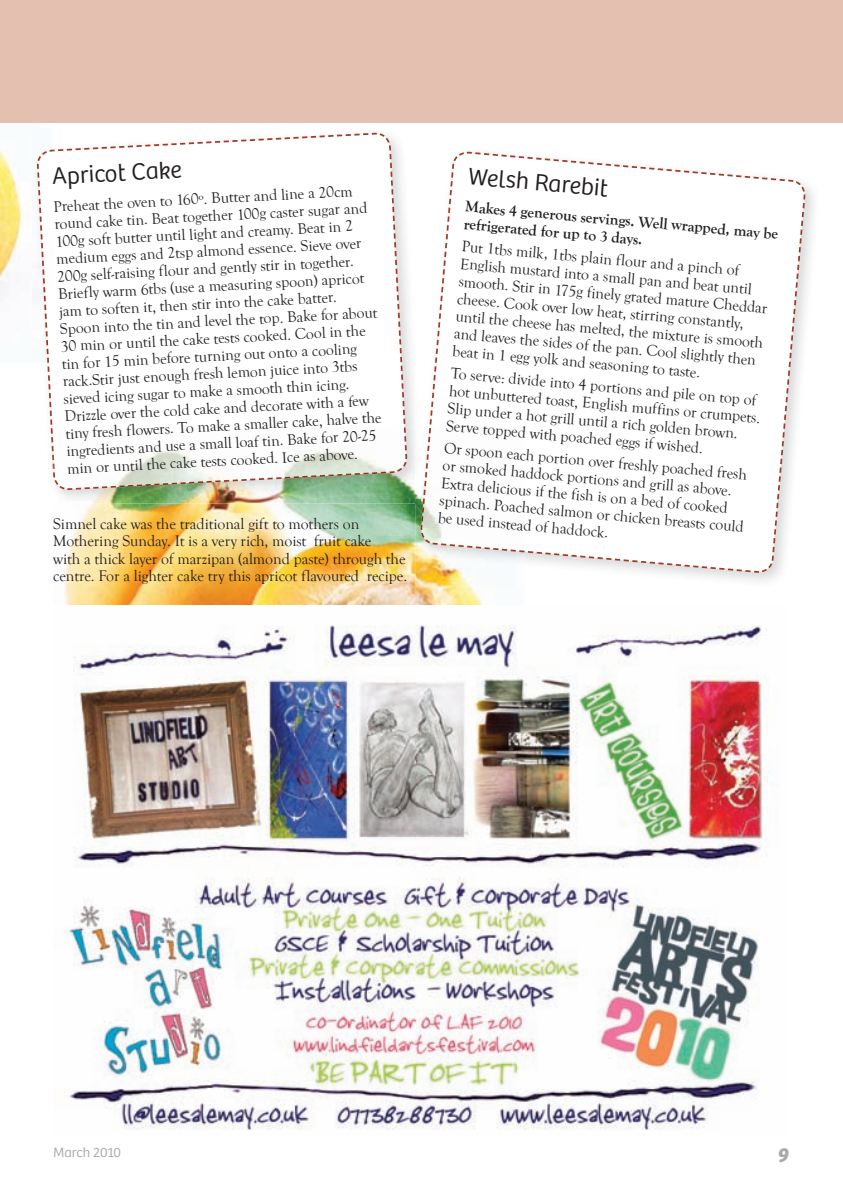
<style>
.page{position:relative;width:843px;height:1192px;background:#fff}
.page>*{position:absolute;margin:0;border:0;box-sizing:border-box;transform-origin:0 0}
.t1{font:300 24.5px "Bree";color:#231f20}
.t2{font:italic 700 21px "Bree";color:#a8a9ad}
.t3{font:15.75px/17.5px "Goudy Old Style T";letter-spacing:-.005em;color:#231f20}
.t4{font:700 15.75px/17.5px "Goudy Old Style T";color:#231f20}
.t5{font:300 14px "Bree";color:#a8a9ad}
</style>
<div class="page">
<img style="left:64px;top:503px;width:419px;height:102px">
<img style="left:65px;top:625px;width:704px;height:505px">
<img style="left:0;top:150px;width:24px;height:149px">
<div style="left:0;top:0;width:842px;height:123px;background:#e4c0b0"></div>
<img style="left:415px;top:503px;width:68px;height:83px">
<svg style="left:420px;top:152px;width:385px;height:421px"></svg>
<img style="left:54px;top:427px;width:366px;height:76px">
<img style="left:37px;top:172px;width:1px;height:182px">
<img style="left:76px;top:472px;width:310px;height:18px">
<svg style="left:38px;top:133px;width:368px;height:339px"></svg>
<img style="left:37px;top:150px;width:16px;height:19px">
<img style="left:389px;top:454px;width:18px;height:19px">
<img style="left:53px;top:472px;width:19px;height:18px">
<h1 class="t1" style="left:51px;top:162px;width:131px;rotate:-3deg">Apricot Cake</h1>
<p class="t3" style="left:53px;top:198px;width:324px;rotate:-3deg">Preheatthe oven to160º. Butter and line a 20cm round cake tin. Beattogether 100gcaster sugar and 100gsoftbutter untillightand creamy. Beatin 2 medium eggs and 2tsp almond essence. sieve over 200gself-raisingflour and gently stir in together.<br>Briefly warm 6tbs (use a measuringspoon) apricot jam tosoften it, then stir intothe cake batter. spoon intothe tin and levelthe top. Bake for about 30 min or untilthe cake tests cooked. Coolin the<br>ti n f or 1 5 m i n b e f or e tur ni ngoutontoa c ooli ng rack.stir justenough fresh lemon juice into3tbs sieved icingsugar tomake a smooth thin icing.<br>Drizzle over the cold cake and decorate with a few tiny fresh flowers. tomake a smaller cake, halve the ingredients and use a smallloaf tin. Bake for 20-25 min or untilthe cake tests cooked. Ice as above.</p>
<p class="t3" style="left:53px;top:515px;width:355px">simnel cake was the traditional gift to mothers on Mothering sunday. It is a very rich, moist fruit cake<br>with a thick layer of marzipan (almond paste) through the centre. For a lighter cake try this apricot flavoured recipe.</p>
<h1 class="t1" style="left:469px;top:162px;width:142px;rotate:5deg">Welsh Rarebit</h1>
<p class="t4" style="left:466px;top:198px;width:315px;rotate:5deg">Makes 4 generous servings. Well wrapped, may be refrigerated for up to 3 days.</p>
<p class="t3" style="left:462px;top:238px;width:311px;rotate:5deg">Put1tbs milk, 1tbs plain flour and a pinch of English mustard intoa smallpan and beatuntil smooth. stir in 175gfinely grated mature Cheddar ch e e se . C ook ove r low h e a t, sti r r i ngc onsta ntly, untilthe cheese has melted, the mixture is smooth and leaves the sides of the pan. Coolslightly then b e a ti n 1 e ggyolk a nd se a soni ngtota ste .</p>
<p class="t3" style="left:451px;top:365px;width:313px;rotate:5deg">toserve: divide into4 portions and pile on top of h otunb utte re d toa st, E ngli sh m uf f i ns or c r ump ets. slip under a hotgrilluntila rich golden brown. serve topped with poached eggs if wished.</p>
<p class="t3" style="left:445px;top:439px;width:306px;rotate:5deg">or spoon each portion over freshly poached fresh or smoked haddock portions and grillas above.<br>Extra delicious if the fish is on a bed of cooked spinach. Poached salmon or chicken breasts could be used instead of haddock.</p>
<p class="t5" style="left:53px;top:1144px;width:69px">March 2010</p>
<h2 class="t2" style="left:776px;top:1143px;width:13px">9</h2>
</div>
